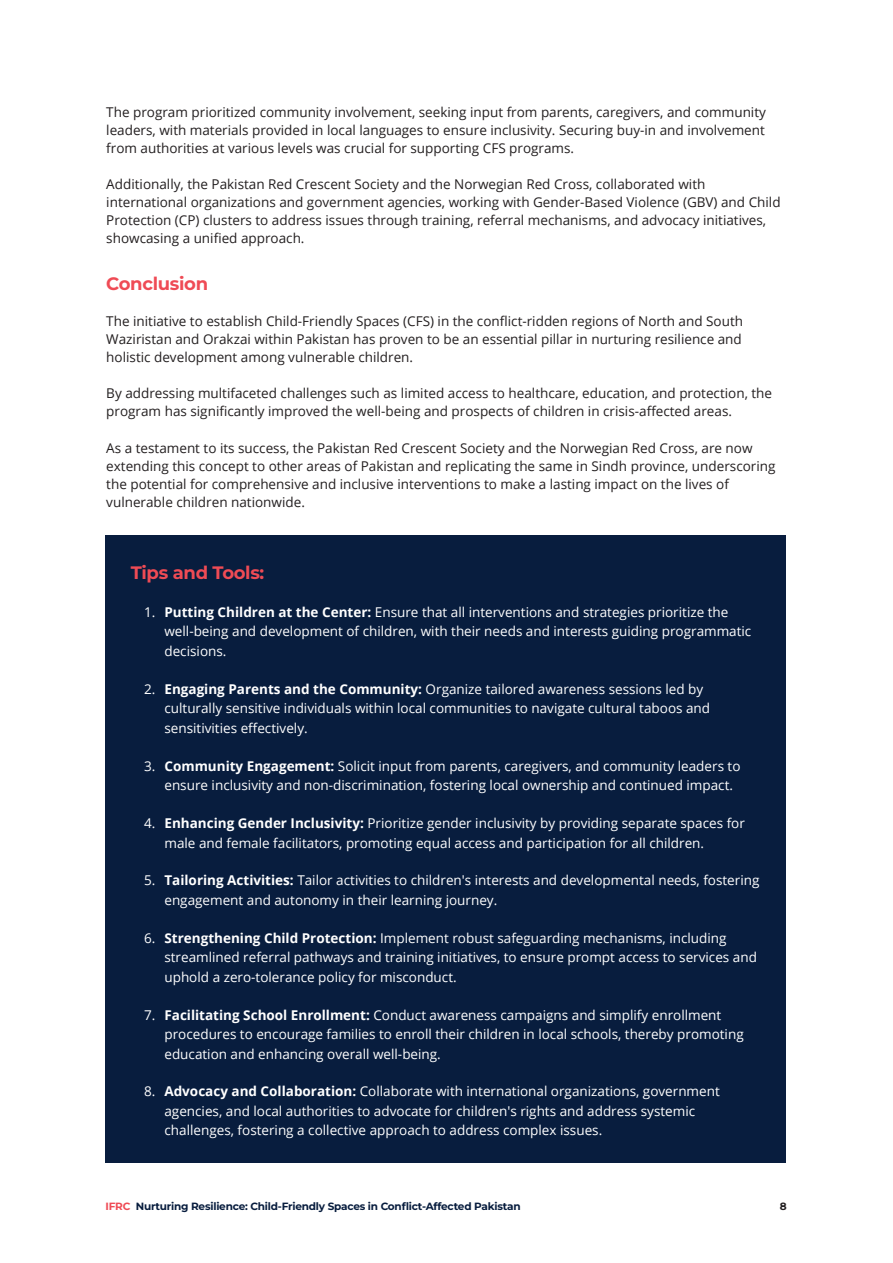
<style>
.page{position:relative;width:893px;height:1263px;background:#fff}
.page>*{position:absolute;margin:0;border:0;box-sizing:border-box;transform-origin:0 0}
.t1{font:100 18px "Montserrat";letter-spacing:-.02em;color:#ef4b55}
.t2{font:13.5px/19.5px "Open Sans";color:#fff}
.t3{font:13.5px/18px "Open Sans";color:#231f20}
.t4{font:100 10.5px "Montserrat";letter-spacing:-.02em;color:#081d3e}
.t5{font:100 10.5px "Montserrat";color:#231f20}
.s1{font-weight:700}
.s2{color:#ef4b55}
</style>
<div class="page">
<div style="left:105px;top:535px;width:680px;height:627px;background:#081d3e"></div>
<p class="t3" style="left:106px;top:102px;width:661px;text-align:justify">The program prioritized community involvement, seeking input from parents, caregivers, and community leaders, with materials provided in local languages to ensure inclusivity. Securing buy-in and involvement from authorities at various levels was crucial for supporting CFS programs.</p>
<p class="t3" style="left:106px;top:175px;width:676px">Additionally, the Pakistan Red Crescent Society and the Norwegian Red Cross, collaborated with international organizations and government agencies, working with Gender-Based Violence (GBV) and Child Protection (CP) clusters to address issues through training, referral mechanisms, and advocacy initiatives, showcasing a unified approach.</p>
<h1 class="t1" style="left:106px;top:271px;width:103px">Conclusion</h1>
<p class="t3" style="left:106px;top:312px;width:638px;text-align:justify">The initiative to establish Child-Friendly Spaces (CFS) in the conflict-ridden regions of North and South Waziristan and Orakzai within Pakistan has proven to be an essential pillar in nurturing resilience and holistic development among vulnerable children.</p>
<p class="t3" style="left:106px;top:384px;width:667px">By addressing multifaceted challenges such as limited access to healthcare, education, and protection, the program has significantly improved the well-being and prospects of children in crisis-affected areas.</p>
<p class="t3" style="left:106px;top:438px;width:671px">As a testament to its success, the Pakistan Red Crescent Society and the Norwegian Red Cross, are now extending this concept to other areas of Pakistan and replicating the same in Sindh province, underscoring the potential for comprehensive and inclusive interventions to make a lasting impact on the lives of vulnerable children nationwide.</p>
<h1 class="t1" style="left:131px;top:561px;width:135px">Tips and Tools:</h1>
<p class="t2" style="left:164px;top:602px;width:588px;text-indent:-20px">1. <span class="s1">Putting Children at the Center:</span> Ensure that all interventions and strategies prioritize the well-being and development of children, with their needs and interests guiding programmatic decisions.</p>
<p class="t2" style="left:164px;top:679px;width:547px;text-indent:-20px">2. <span class="s1">Engaging Parents and the Community:</span> Organize tailored awareness sessions led by culturally sensitive individuals within local communities to navigate cultural taboos and sensitivities effectively.</p>
<p class="t2" style="left:164px;top:756px;width:578px;text-indent:-20px">3. <span class="s1">Community Engagement:</span> Solicit input from parents, caregivers, and community leaders to ensure inclusivity and non-discrimination, fostering local ownership and continued impact.</p>
<p class="t2" style="left:164px;top:813px;width:582px;text-indent:-20px">4. <span class="s1">Enhancing Gender Inclusivity:</span> Prioritize gender inclusivity by providing separate spaces for male and female facilitators, promoting equal access and participation for all children.</p>
<p class="t2" style="left:164px;top:870px;width:596px;text-indent:-20px">5. <span class="s1">Tailoring Activities:</span> Tailor activities to children's interests and developmental needs, fostering engagement and autonomy in their learning journey.</p>
<p class="t2" style="left:164px;top:928px;width:594px;text-indent:-20px">6. <span class="s1">Strengthening Child Protection:</span> Implement robust safeguarding mechanisms, including streamlined referral pathways and training initiatives, to ensure prompt access to services and uphold a zero-tolerance policy for misconduct.</p>
<p class="t2" style="left:164px;top:1004px;width:581px;text-indent:-20px">7. <span class="s1">Facilitating School Enrollment:</span> Conduct awareness campaigns and simplify enrollment procedures to encourage families to enroll their children in local schools, thereby promoting education and enhancing overall well-being.</p>
<p class="t2" style="left:164px;top:1081px;width:557px;text-indent:-20px">8. <span class="s1">Advocacy and Collaboration:</span> Collaborate with international organizations, government agencies, and local authorities to advocate for children's rights and address systemic challenges, fostering a collective approach to address complex issues.</p>
<p class="t4" style="left:106px;top:1199px;width:417px"><span class="s2">IFRC</span> Nurturing Resilience: Child-Friendly Spaces in Conflict-Affected Pakistan</p>
<p class="t5" style="left:780px;top:1199px;width:8px">8</p>
</div>
